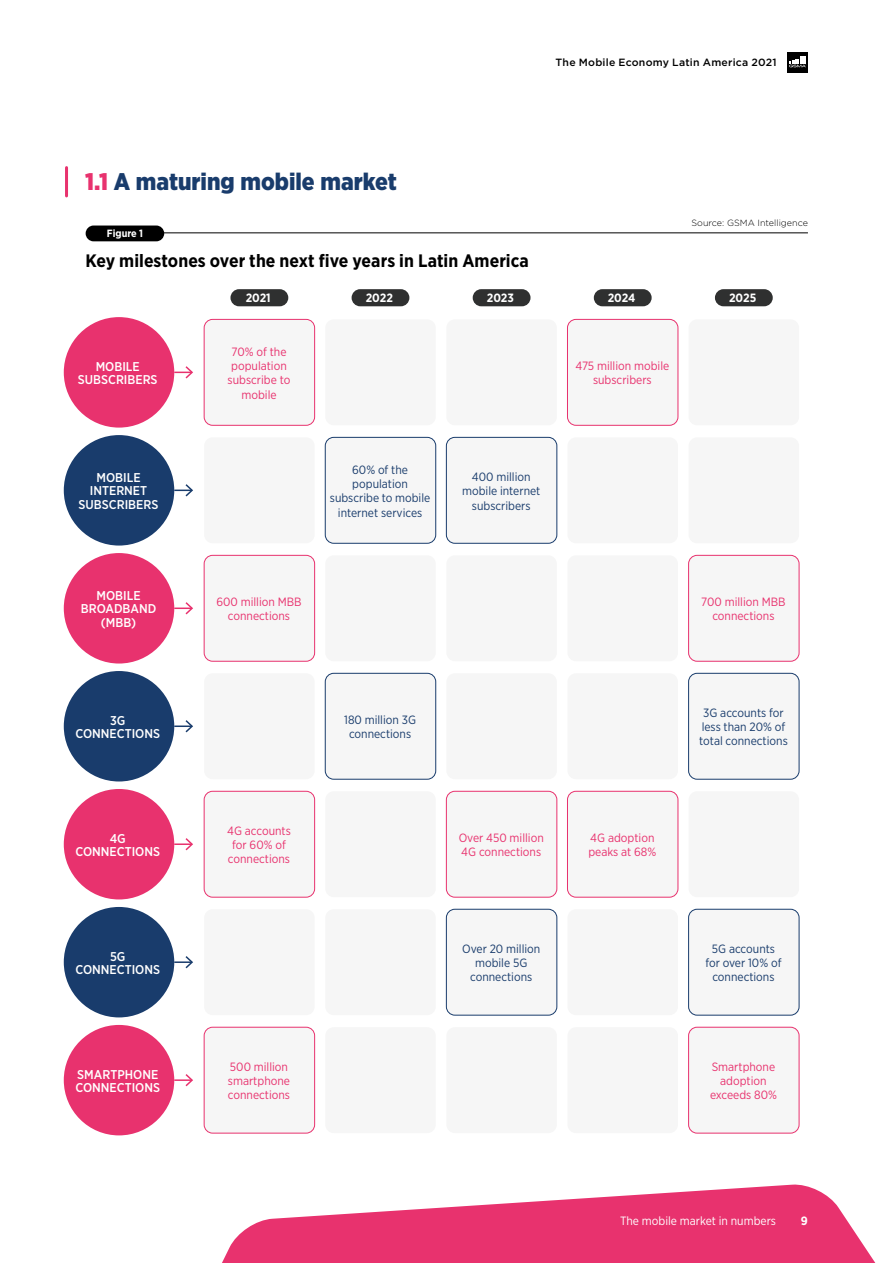
<style>
.page{position:relative;width:893px;height:1263px;background:#fff}
.page>*{position:absolute;margin:0;border:0;box-sizing:border-box;transform-origin:0 0}
.t1{font:900 24px "Gotham Narrow";color:#193c6c}
.t2{font:700 18px "Gotham Narrow";color:#000}
.t3{font:500 12.75px/13.2px "Gotham Narrow";color:#fff;text-align:center}
.t4{font:12px/14.4px "Gotham Narrow";color:#e8326e;text-align:center}
.t5{font:12px/14.4px "Gotham Narrow";color:#193c6c;text-align:center}
.t6{font:12px "Gotham Narrow";color:#fff}
.t7{font:700 12px "Gotham Narrow";color:#fff}
.t8{font:500 10.5px "Gotham";letter-spacing:.02em;color:#000}
.t9{font:700 10.5px "Gotham Narrow";color:#fff}
.t10{font:300 9px "Gotham";color:#000}
.s1{color:#e8326e}
</style>
<div class="page">
<svg style="left:222px;top:1184px;width:654px;height:79px;fill:#e8326e"></svg>
<div style="left:787px;top:52px;width:21px;height:21px;background:#000"></div>
<svg style="left:789px;top:59px;width:17px;height:8px"></svg>
<div style="left:800px;top:56px;width:6px;height:7px;background:#fff"></div>
<hr style="left:65px;top:168px;width:3px;height:28px;background:#e8326e">
<div style="left:86px;top:226px;width:78px;height:15px;background:#000;border-radius:8px"></div>
<hr style="left:162px;top:232px;width:646px;height:1px;background:#000">
<div style="left:204px;top:555px;width:111px;height:106px;background:#f6f6f6;border-radius:9px"></div>
<div style="left:204px;top:555px;width:111px;height:107px;border:1px solid #e8326e;border-radius:9px"></div>
<div style="left:325px;top:555px;width:111px;height:106px;background:#f6f6f6;border-radius:9px"></div>
<div style="left:446px;top:555px;width:111px;height:106px;background:#f6f6f6;border-radius:9px"></div>
<div style="left:567px;top:555px;width:111px;height:106px;background:#f6f6f6;border-radius:9px"></div>
<div style="left:689px;top:555px;width:110px;height:106px;background:#f6f6f6;border-radius:9px"></div>
<div style="left:688px;top:555px;width:111px;height:107px;border:1px solid #e8326e;border-radius:9px"></div>
<div style="left:325px;top:791px;width:111px;height:106px;background:#f6f6f6;border-radius:9px"></div>
<div style="left:567px;top:791px;width:111px;height:106px;background:#f6f6f6;border-radius:9px"></div>
<div style="left:567px;top:791px;width:111px;height:106px;border:1px solid #e8326e;border-radius:9px"></div>
<div style="left:204px;top:1027px;width:111px;height:106px;background:#f6f6f6;border-radius:9px"></div>
<div style="left:204px;top:1027px;width:111px;height:106px;border:1px solid #e8326e;border-radius:9px"></div>
<div style="left:325px;top:1027px;width:111px;height:106px;background:#f6f6f6;border-radius:9px"></div>
<div style="left:446px;top:1027px;width:111px;height:106px;background:#f6f6f6;border-radius:9px"></div>
<div style="left:567px;top:1027px;width:111px;height:106px;background:#f6f6f6;border-radius:9px"></div>
<div style="left:689px;top:1027px;width:110px;height:106px;background:#f6f6f6;border-radius:9px"></div>
<div style="left:688px;top:1027px;width:111px;height:106px;border:1px solid #e8326e;border-radius:9px"></div>
<div style="left:204px;top:437px;width:111px;height:106px;background:#f6f6f6;border-radius:9px"></div>
<div style="left:446px;top:437px;width:111px;height:106px;background:#f6f6f6;border-radius:9px"></div>
<div style="left:446px;top:437px;width:111px;height:107px;border:1px solid #193c6c;border-radius:9px"></div>
<div style="left:567px;top:437px;width:111px;height:106px;background:#f6f6f6;border-radius:9px"></div>
<div style="left:204px;top:673px;width:111px;height:106px;background:#f6f6f6;border-radius:9px"></div>
<div style="left:325px;top:673px;width:111px;height:106px;background:#f6f6f6;border-radius:9px"></div>
<div style="left:325px;top:673px;width:111px;height:106px;border:1px solid #193c6c;border-radius:9px"></div>
<div style="left:446px;top:673px;width:111px;height:106px;background:#f6f6f6;border-radius:9px"></div>
<div style="left:567px;top:673px;width:111px;height:106px;background:#f6f6f6;border-radius:9px"></div>
<div style="left:689px;top:673px;width:110px;height:106px;background:#f6f6f6;border-radius:9px"></div>
<div style="left:688px;top:673px;width:111px;height:106px;border:1px solid #193c6c;border-radius:9px"></div>
<div style="left:64px;top:317px;width:110px;height:111px;background:#e8326e;border-radius:50%"></div>
<div style="left:64px;top:435px;width:110px;height:110px;background:#193c6c;border-radius:50%"></div>
<div style="left:64px;top:789px;width:110px;height:110px;background:#e8326e;border-radius:50%"></div>
<div style="left:64px;top:553px;width:110px;height:110px;background:#e8326e;border-radius:50%"></div>
<div style="left:64px;top:907px;width:110px;height:110px;background:#193c6c;border-radius:50%"></div>
<div style="left:64px;top:671px;width:110px;height:110px;background:#193c6c;border-radius:50%"></div>
<div style="left:64px;top:1025px;width:110px;height:110px;background:#e8326e;border-radius:50%"></div>
<svg style="left:174px;top:366px;width:19px;height:13px"></svg>
<svg style="left:174px;top:602px;width:19px;height:13px"></svg>
<svg style="left:174px;top:838px;width:19px;height:13px"></svg>
<svg style="left:174px;top:1074px;width:19px;height:13px"></svg>
<svg style="left:174px;top:484px;width:19px;height:13px"></svg>
<svg style="left:174px;top:720px;width:19px;height:13px"></svg>
<svg style="left:174px;top:956px;width:19px;height:13px"></svg>
<div style="left:325px;top:909px;width:111px;height:106px;background:#f6f6f6;border-radius:9px"></div>
<div style="left:446px;top:909px;width:111px;height:106px;background:#f6f6f6;border-radius:9px"></div>
<div style="left:446px;top:909px;width:111px;height:106px;border:1px solid #193c6c;border-radius:9px"></div>
<div style="left:567px;top:909px;width:111px;height:106px;background:#f6f6f6;border-radius:9px"></div>
<div style="left:230px;top:289px;width:58px;height:17px;background:#2f3030;border-radius:9px"></div>
<div style="left:352px;top:289px;width:57px;height:17px;background:#2f3030;border-radius:9px"></div>
<div style="left:473px;top:289px;width:57px;height:17px;background:#2f3030;border-radius:9px"></div>
<div style="left:594px;top:289px;width:58px;height:17px;background:#2f3030;border-radius:9px"></div>
<div style="left:715px;top:289px;width:58px;height:17px;background:#2f3030;border-radius:9px"></div>
<div style="left:204px;top:319px;width:111px;height:106px;background:#f6f6f6;border-radius:9px"></div>
<div style="left:204px;top:319px;width:111px;height:107px;border:1px solid #e8326e;border-radius:9px"></div>
<div style="left:325px;top:319px;width:111px;height:106px;background:#f6f6f6;border-radius:9px"></div>
<div style="left:567px;top:319px;width:111px;height:106px;background:#f6f6f6;border-radius:9px"></div>
<div style="left:567px;top:319px;width:111px;height:107px;border:1px solid #e8326e;border-radius:9px"></div>
<div style="left:446px;top:319px;width:111px;height:106px;background:#f6f6f6;border-radius:9px"></div>
<div style="left:689px;top:319px;width:110px;height:106px;background:#f6f6f6;border-radius:9px"></div>
<div style="left:325px;top:437px;width:111px;height:106px;background:#f6f6f6;border-radius:9px"></div>
<div style="left:325px;top:437px;width:111px;height:107px;border:1px solid #193c6c;border-radius:9px"></div>
<div style="left:689px;top:437px;width:110px;height:106px;background:#f6f6f6;border-radius:9px"></div>
<div style="left:204px;top:791px;width:111px;height:106px;background:#f6f6f6;border-radius:9px"></div>
<div style="left:204px;top:791px;width:111px;height:106px;border:1px solid #e8326e;border-radius:9px"></div>
<div style="left:446px;top:791px;width:111px;height:106px;background:#f6f6f6;border-radius:9px"></div>
<div style="left:446px;top:791px;width:111px;height:106px;border:1px solid #e8326e;border-radius:9px"></div>
<div style="left:689px;top:791px;width:110px;height:106px;background:#f6f6f6;border-radius:9px"></div>
<div style="left:204px;top:909px;width:111px;height:106px;background:#f6f6f6;border-radius:9px"></div>
<div style="left:689px;top:909px;width:110px;height:106px;background:#f6f6f6;border-radius:9px"></div>
<div style="left:688px;top:909px;width:111px;height:106px;border:1px solid #193c6c;border-radius:9px"></div>
<p class="t8" style="left:556px;top:55px;width:223px">The Mobile Economy Latin America 2021</p>
<h1 class="t1" style="left:85px;top:166px;width:313px"><span class="s1">1.1</span> A maturing mobile market</h1>
<p class="t9" style="left:107px;top:227px;width:38px">Figure 1</p>
<h2 class="t2" style="left:86px;top:249px;width:445px">Key milestones over the next five years in Latin America</h2>
<p class="t10" style="left:692px;top:217px;width:118px">Source: GSMA Intelligence</p>
<p class="t3" style="left:78px;top:360px;width:81px;line-height:12.5px">MOBILE<br>SUBSCRIBERS</p>
<p class="t3" style="left:79px;top:471px;width:81px">MOBILE<br>INTERNET<br>SUBSCRIBERS</p>
<p class="t3" style="left:81px;top:589px;width:77px">MOBILE<br>BROADBAND (MBB)</p>
<p class="t3" style="left:75px;top:713px;width:86px">3G<br>CONNECTIONS</p>
<p class="t3" style="left:75px;top:831px;width:86px">4G<br>CONNECTIONS</p>
<p class="t3" style="left:75px;top:949px;width:86px">5G<br>CONNECTIONS</p>
<p class="t3" style="left:75px;top:1067px;width:86px;text-align:left">SMARTPHONE<br>CONNECTIONS</p>
<p class="t7" style="left:246px;top:290px;width:27px">2021</p>
<p class="t7" style="left:366px;top:290px;width:29px">2022</p>
<p class="t7" style="left:487px;top:290px;width:29px">2023</p>
<p class="t7" style="left:608px;top:290px;width:29px">2024</p>
<p class="t7" style="left:729px;top:290px;width:29px">2025</p>
<p class="t4" style="left:228px;top:344px;width:64px">70% of the population subscribe to mobile</p>
<p class="t5" style="left:330px;top:462px;width:102px">60% of the population subscribe to mobile internet services</p>
<p class="t5" style="left:462px;top:469px;width:80px">400 million mobile internet subscribers</p>
<p class="t4" style="left:575px;top:358px;width:95px">475 million mobile subscribers</p>
<p class="t4" style="left:216px;top:594px;width:87px">600 million MBB connections</p>
<p class="t4" style="left:701px;top:594px;width:86px">700 million MBB connections</p>
<p class="t5" style="left:344px;top:712px;width:73px">180 million 3G connections</p>
<p class="t5" style="left:699px;top:705px;width:90px">3G accounts for less than 20% of total connections</p>
<p class="t4" style="left:227px;top:823px;width:65px">4G accounts for 60% of connections</p>
<p class="t4" style="left:459px;top:830px;width:87px;text-align:left">Over 450 million<br>4G connections</p>
<p class="t5" style="left:462px;top:941px;width:80px">Over 20 million mobile 5G connections</p>
<p class="t4" style="left:588px;top:830px;width:69px;text-align:left">4G adoption peaks at 68%</p>
<p class="t5" style="left:705px;top:941px;width:78px">5G accounts for over 10% of connections</p>
<p class="t4" style="left:228px;top:1059px;width:64px;text-align:left">500 million smartphone connections</p>
<p class="t4" style="left:710px;top:1059px;width:68px">Smartphone adoption exceeds 80%</p>
<p class="t6" style="left:620px;top:1213px;width:157px">The mobile market in numbers</p>
<p class="t7" style="left:801px;top:1213px;width:8px">9</p>
</div>
